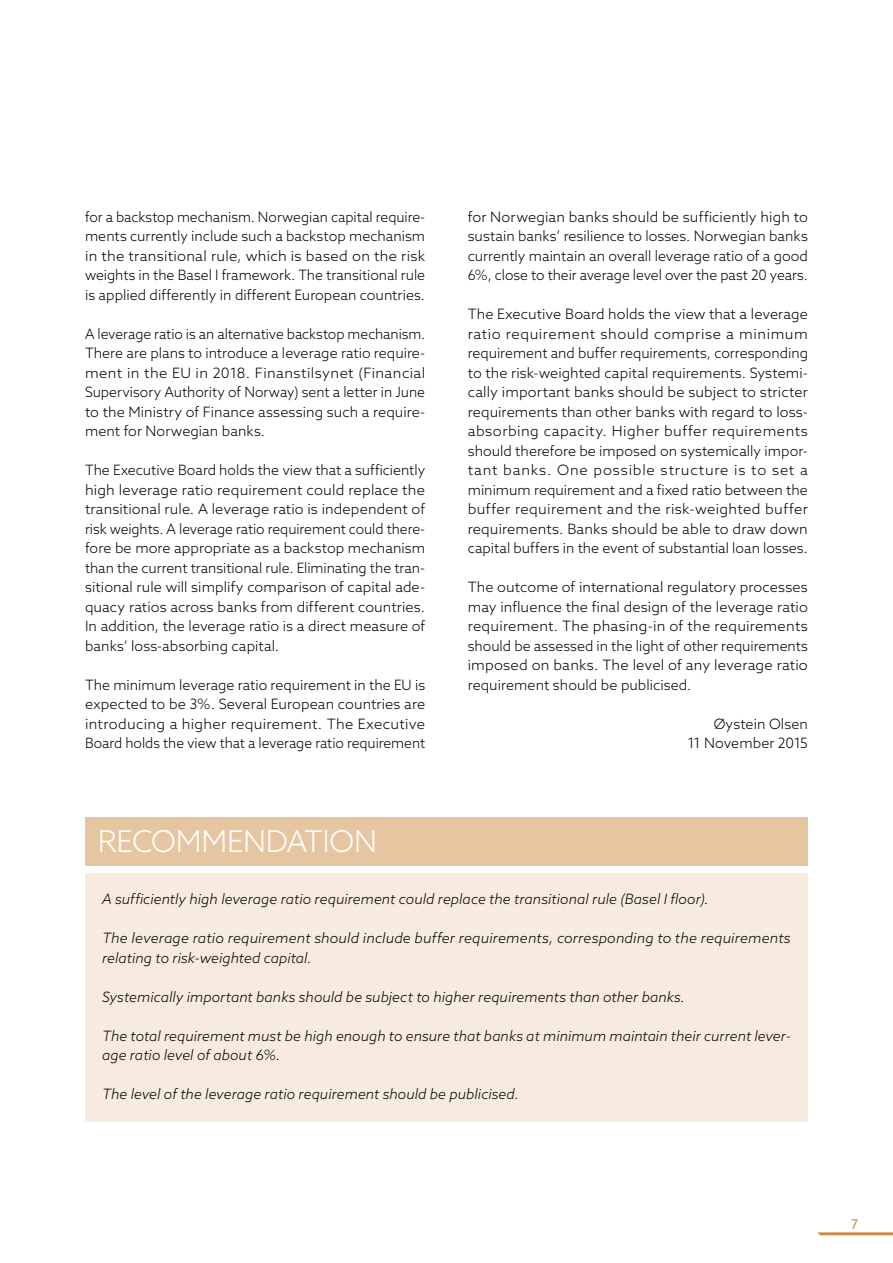
<style>
.page{position:relative;width:893px;height:1263px;background:#fff}
.page>*{position:absolute;margin:0;border:0;box-sizing:border-box;transform-origin:0 0}
.t1{font:300 30px "Azo Sans";letter-spacing:-.015em;color:#fff}
.t2{font:300 14.25px/19.5px "Azo Sans";letter-spacing:.005em;color:#000;text-align:justify}
.t3{font:italic 300 14.25px/19.5px "Azo Sans";letter-spacing:.005em;color:#000}
.t4{font:13.5px "Azo Sans";color:#cd8c41}
</style>
<div class="page">
<svg style="left:817px;top:1232px;width:76px;height:3px"></svg>
<div style="left:85px;top:873px;width:723px;height:249px;background:#f7ebdf"></div>
<div style="left:85px;top:817px;width:723px;height:48px;background:#e6c6a0"></div>
<p class="t2" style="left:85px;top:207px;width:342px">for a backstop mechanism. N orwegian capital require&shy;ments currently include such a backstop mechanism in the transitional rule, which is based on the risk weights in the Basel I framework. The transitional rule is applied differently in different European countries.</p>
<p class="t2" style="left:85px;top:324px;width:342px">A leverage ratio is an alternative backstop mechanism.<br>There are plans to introduce a leverage ratio require&shy;ment in the EU in 2018. Finanstilsynet (Financial Supervisory Authority of N orway) sent a letter in June to the Ministry of Finance assessing such a require&shy;ment for N orwegian banks.</p>
<p class="t2" style="left:85px;top:460px;width:342px">The Executive Board holds the view that a sufficiently high leverage ratio requirement could replace the transitional rule. A leverage ratio is independent of risk weights. A leverage ratio requirement could there&shy;fore be more appropriate as a backstop mechanism than the current transitional rule. Eliminating the tran&shy;sitional rule will simplify comparison of capital ade&shy;quacy ratios across banks from different countries.<br>In addition, the leverage ratio is a direct measure of banks’ loss-absorbing capital.</p>
<p class="t2" style="left:85px;top:675px;width:342px">The minimum leverage ratio requirement in the EU is expected to be 3%. Several European countries are introducing a higher requirement. The Executive Board holds the view that a leverage ratio requirement</p>
<h1 class="t1" style="left:98px;top:822px;width:281px">Recomm endation</h1>
<p class="t2" style="left:468px;top:207px;width:342px">for Norwegian banks should be sufficiently high to sustain banks’ resilience to losses. N orwegian banks currently maintain an overall leverage ratio of a good 6%, close to their average level over the past 20 years.</p>
<p class="t2" style="left:468px;top:304px;width:342px">The Executive Board holds the view that a leverage ratio requirement should comprise a minimum requirement and buffer requirements, corresponding to the risk-weighted capital requirements. Systemi&shy;cally important banks should be subject to stricter requirements than other banks with regard to loss&shy;absorbing capacity. Higher buffer requirements should therefore be imposed on systemically impor&shy;tant banks. One possible structure is to set a minimum requirement and a fixed ratio between the buffer requirement and the risk-weighted buffer requirements. Banks should be able to draw down capital buffers in the event of substantial loan losses.</p>
<p class="t2" style="left:468px;top:577px;width:342px">The outcome of international regulatory processes may influence the final design of the leverage ratio requirement. The phasing-in of the requirements should be assessed in the light of other requirements imposed on banks. The level of any leverage ratio requirement should be publicised.</p>
<p class="t2" style="left:687px;top:714px;width:122px;text-align:right">Øystein Olsen<br>11 November 2015</p>
<p class="t3" style="left:102px;top:889px;width:608px">A sufficiently high leverage ratio requirement could replace the transitional rule (Basel I floor).</p>
<p class="t3" style="left:102px;top:928px;width:690px">The leverage ratio requirement should include buffer requirements, corresponding to the requirements relating to risk-weighted capital.</p>
<p class="t3" style="left:102px;top:987px;width:585px">Systemically important banks should be subject to higher requirements than other banks.</p>
<p class="t3" style="left:102px;top:1026px;width:690px">The total requirement must be high enough to ensure that banks at minimum maintain their current lever&shy;age ratio level of about 6%.</p>
<p class="t3" style="left:102px;top:1084px;width:418px">The level of the leverage ratio requirement should be publicised.</p>
<p class="t4" style="left:851px;top:1215px;width:9px">7</p>
</div>
